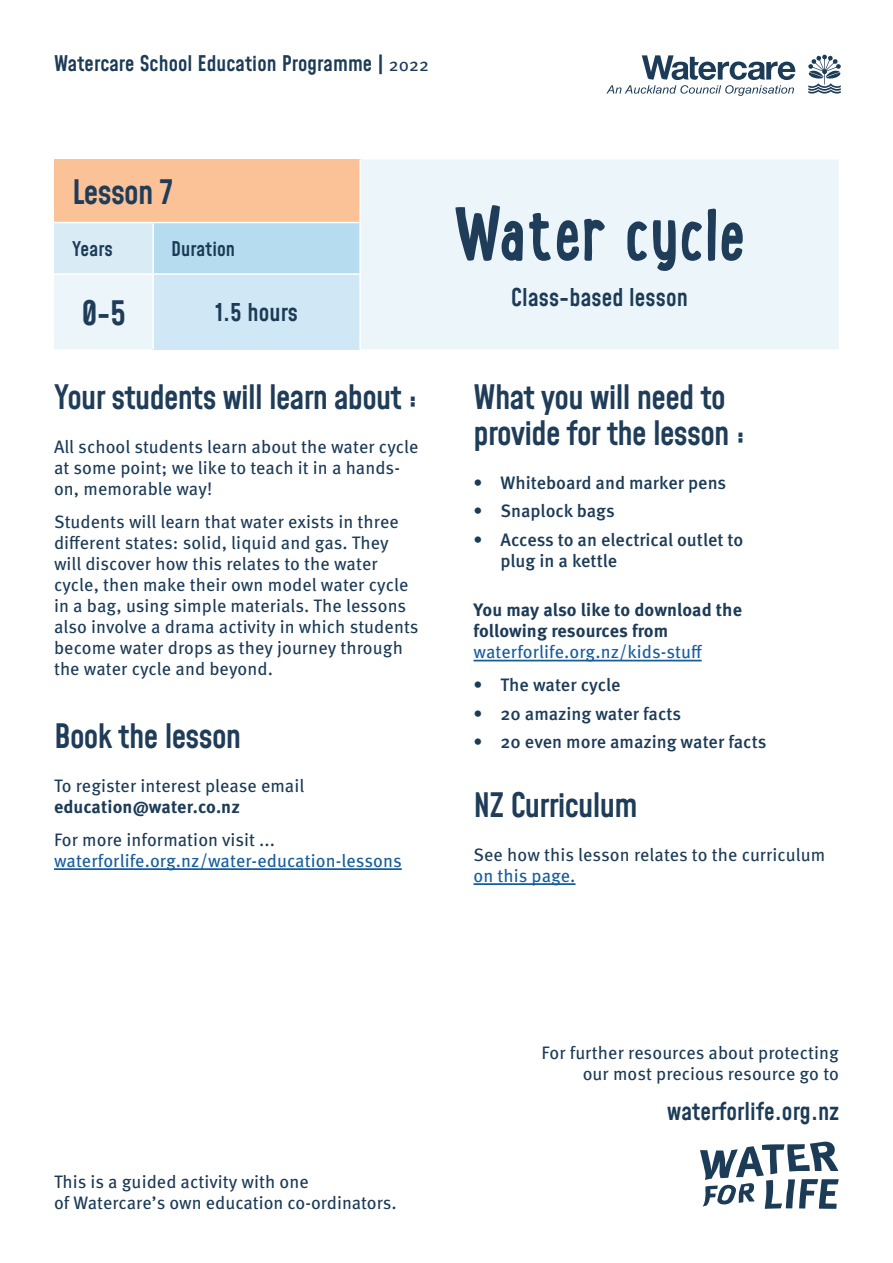
<style>
.page{position:relative;width:893px;height:1263px;background:#fff}
.page>*{position:absolute;margin:0;border:0;box-sizing:border-box;transform-origin:0 0}
.Header_s30{font:700 82.65px "Lunch Box";color:#1f3d59}
.Header_s30-2{font:500 33px/36px "Mohave";letter-spacing:-.02em;color:#1f3d59}
.BODY{font:500 24.15px "Mohave";letter-spacing:.005em;color:#1c3b57}
.BODY-2{font:500 24px "Mohave";letter-spacing:.005em;color:#1c3b57}
.BODY-3{font:500 21.15px "Mohave";letter-spacing:.005em;color:#1c3b57}
.BODY-4{font:500 19.8px "Mohave";letter-spacing:.005em;color:#1c3b57}
.BODY-5{font:18px/21px "Meta Pro";letter-spacing:.005em;color:#1c3b57}
.t1{font:500 18px/21px "Meta Pro";color:#1c3b57}
.BODY-6{font:700 18px/21px "Meta Pro";color:#1c3b57}
.BODY-7{font:18px/21px "Meta Pro";letter-spacing:.005em;color:#175d9e}
.s1{font-family:"Meta Pro";font-weight:400;font-size:18px}
.s2{font-weight:700}
.s3{color:#1c3b57}
.s4{font-weight:400;color:#175d9e}
.s5{color:#175d9e}
</style>
<div class="page">
<hr style="left:54px;top:868px;width:348px;height:2px;background:#175d9e">
<hr style="left:473px;top:660px;width:229px;height:1px;background:#175d9e">
<hr style="left:473px;top:883px;width:102px;height:2px;background:#175d9e">
<svg style="left:808px;top:55px;width:33px;height:39px"></svg>
<svg style="left:606px;top:55px;width:190px;height:41px"></svg>
<svg style="left:54px;top:160px;width:785px;height:189px;fill:#ebf5fa"></svg>
<div style="left:54px;top:223px;width:99px;height:51px;background:#d9ecf6"></div>
<div style="left:153px;top:223px;width:207px;height:51px;background:#b6dcef"></div>
<div style="left:153px;top:274px;width:207px;height:75px;background:#d0e8f5"></div>
<hr style="left:359px;top:160px;width:2px;height:62px;background:#fff">
<hr style="left:54px;top:222px;width:99px;height:1px;background:#fff">
<hr style="left:153px;top:222px;width:208px;height:1px;background:#fff">
<hr style="left:152px;top:223px;width:2px;height:50px;background:#fff">
<hr style="left:359px;top:223px;width:2px;height:50px;background:#fff">
<hr style="left:54px;top:273px;width:99px;height:2px;background:#fff">
<hr style="left:153px;top:273px;width:208px;height:2px;background:#fff">
<hr style="left:152px;top:275px;width:2px;height:74px;background:#fff">
<hr style="left:359px;top:275px;width:2px;height:74px;background:#fff">
<svg style="left:700px;top:1141px;width:139px;height:68px"></svg>
<p class="BODY-3" style="left:54px;top:50px;width:377px">Watercare School Education Programme | <span class="s1">2022</span></p>
<p class="Header_s30-2" style="left:72px;top:176px;width:102px">Lesson 7</p>
<p class="BODY-4" style="left:72px;top:237px;width:42px">Years</p>
<p class="BODY-4" style="left:171px;top:237px;width:65px">Duration</p>
<p class="Header_s30-2" style="left:81px;top:297px;width:46px">0-5</p>
<p class="BODY-2" style="left:215px;top:297px;width:84px">1.5 hours</p>
<p class="Header_s30-2" style="left:54px;top:382px;width:365px">Your students will learn about :</p>
<p class="BODY-5" style="left:54px;top:435px;width:366px">All school students learn about the water cycle at some point; we like to teach it in a hands&shy;on, memorable way!</p>
<p class="BODY-5" style="left:54px;top:510px;width:366px">Students will learn that water exists in three different states: solid, liquid and gas. They will discover how this relates to the water cycle, then make their own model water cycle in a bag, using simple materials. The lessons also involve a drama activity in which students become water drops as they journey through the water cycle and beyond.</p>
<p class="Header_s30-2" style="left:54px;top:721px;width:189px">Book the lesson</p>
<p class="BODY-5" style="left:54px;top:774px;width:252px">To register interest please email <span class="s2">education@water.co.nz</span></p>
<p class="BODY-7" style="left:54px;top:828px;width:349px"><span class="s3">For more information visit ... </span>waterforlife.org.nz/water-education-lessons</p>
<p class="Header_s30" style="left:453px;top:178px;width:295px">Water cycle</p>
<p class="BODY-2" style="left:511px;top:282px;width:178px">Class-based lesson</p>
<p class="Header_s30-2" style="left:473px;top:382px;width:274px">What you will need to provide for the lesson :</p>
<p class="t1" style="left:473px;top:471px;width:254px">• Whiteboard and marker pens</p>
<p class="t1" style="left:473px;top:499px;width:143px">• Snaplock bags</p>
<p class="t1" style="left:500px;top:528px;width:244px;text-indent:-27px">• Access to an electrical outlet to plug in a kettle</p>
<p class="BODY-6" style="left:473px;top:598px;width:270px">You may also like to download the following resources from <span class="s4">waterforlife.org.nz/kids-stuff</span></p>
<p class="t1" style="left:473px;top:673px;width:149px">• The water cycle</p>
<p class="t1" style="left:473px;top:702px;width:209px">• 20 amazing water facts</p>
<p class="t1" style="left:473px;top:730px;width:294px">• 20 even more amazing water facts</p>
<p class="Header_s30-2" style="left:473px;top:790px;width:166px">NZ Curriculum</p>
<p class="BODY-5" style="left:473px;top:843px;width:353px">See how this lesson relates to the curriculum <span class="s5">on this page.</span></p>
<p class="BODY-5" style="left:54px;top:1170px;width:344px">This is a guided activity with one<br>of Watercare’s own education co-ordinators.</p>
<p class="BODY-5" style="left:542px;top:1041px;width:299px;text-align:right">For further resources about protecting our most precious resource go to</p>
<p class="BODY" style="left:667px;top:1096px;width:173px">waterforlife.org.nz</p>
</div>
